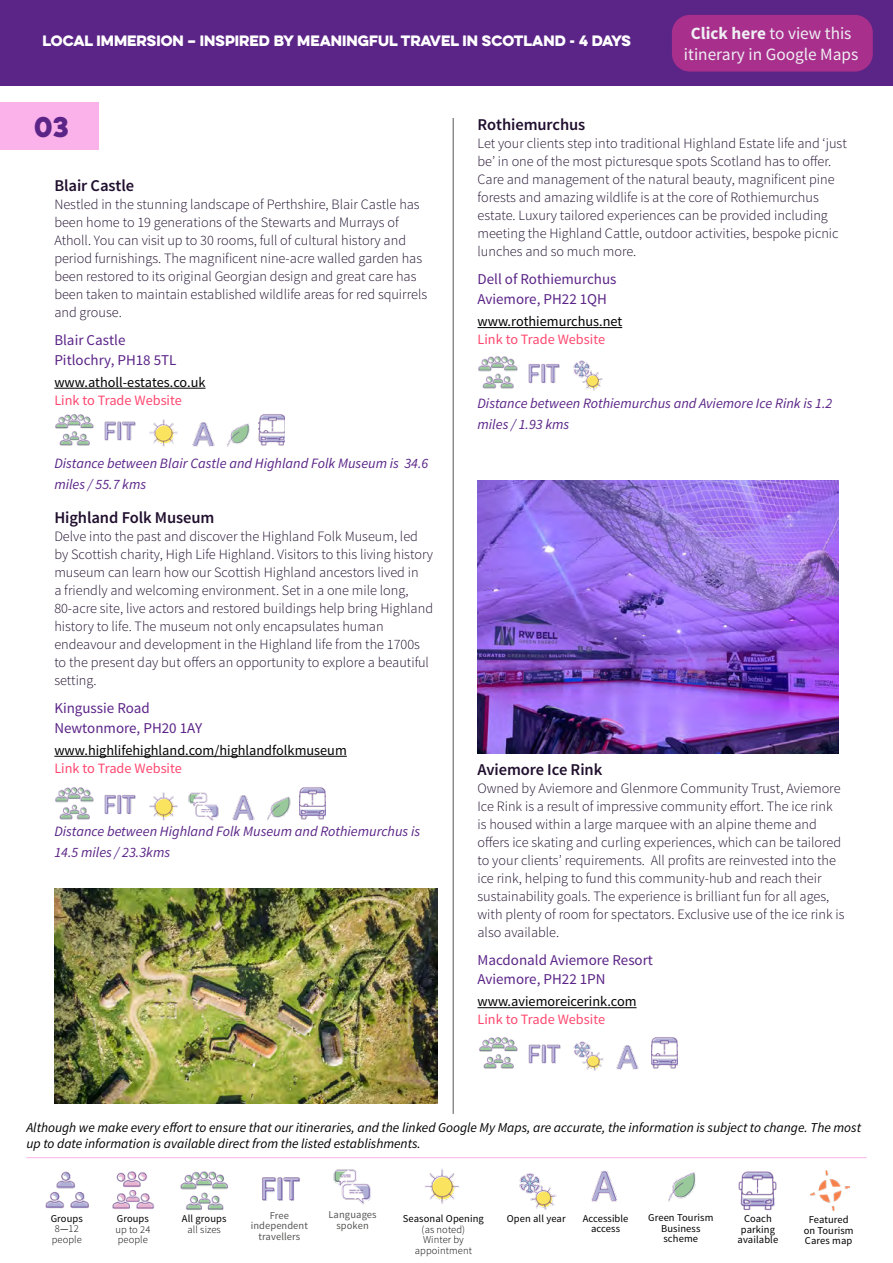
<style>
.page{position:relative;width:893px;height:1263px;background:#fff}
.page>*{position:absolute;margin:0;border:0;box-sizing:border-box;transform-origin:0 0}
.t1{font:25.5px "Eveleth Clean";color:#5b2487}
.t2{font:17.25px/20.7px "Source Sans Pro";color:#f0eff4;text-align:center}
.link_to_trade_site{font:600 16.5px "Source Sans Pro";letter-spacing:-.005em;color:#200f2e}
.name_of_attraction{font:600 16.5px "Source Sans Pro";letter-spacing:-.005em;color:#200f2e}
.Contact_information{font:15px/19.5px "Source Sans Pro";color:#5b2487}
.link_to_trade_site-2{font:15px/19.5px "Source Sans Pro";color:#5b2487}
.Body_copy{font:300 14.25px/18px "Source Sans Pro";color:#200f2e}
.link_to_trade_site-3{font:300 14.25px/18px "Source Sans Pro";color:#200f2e}
.Distance_to_next_VA{font:italic 14.25px/21px "Source Sans Pro";color:#5b2487}
.link_to_trade_site-4{font:14.25px "Source Sans Pro";color:#ff476f}
.link_to_trade_site-5{font:14.25px "Source Sans Pro";color:#000}
.link_to_trade_site-6{font:italic 14.25px/21px "Source Sans Pro";color:#5b2487}
.link_to_customer_site{font:14.25px "Source Sans Pro";color:#000}
.t3{font:italic 13.5px/16.5px "Source Sans Pro";color:#000}
.name_of_attraction-2{font:13.5px "Eveleth Clean";color:#fff}
.t4{font:10.5px/10.5px "Source Sans Pro";letter-spacing:.01em;color:#000;text-align:center}
.t5{font:300 10.5px/10.5px "Source Sans Pro";letter-spacing:.01em;color:#000;text-align:center}
.t6{font:10.5px/10.5px "Source Sans Pro";letter-spacing:.01em;color:#575756;text-align:center}
.s1{font-weight:700}
.s2{font-weight:400}
</style>
<div class="page">
<img style="left:45px;top:1171px;width:44px;height:38px">
<img style="left:112px;top:1171px;width:43px;height:38px">
<img style="left:180px;top:1171px;width:48px;height:39px">
<img style="left:333px;top:1169px;width:38px;height:36px">
<img style="left:591px;top:1171px;width:26px;height:31px">
<img style="left:668px;top:1172px;width:28px;height:30px">
<hr style="left:26px;top:1157px;width:840px;height:1px;background:#fbb1ea">
<img style="left:738px;top:1171px;width:39px;height:39px">
<img style="left:262px;top:1177px;width:38px;height:24px">
<img style="left:519px;top:1173px;width:38px;height:37px">
<img style="left:424px;top:1168px;width:36px;height:36px">
<img style="left:810px;top:1171px;width:40px;height:39px">
<hr style="left:453px;top:118px;width:1px;height:996px;background:#575756">
<div style="left:0;top:0;width:893px;height:85px;background:#5b2487"></div>
<div style="left:0;top:102px;width:99px;height:48px;background:#fbb1ea"></div>
<hr style="left:54px;top:388px;width:151px;height:1px;background:#000">
<hr style="left:54px;top:756px;width:293px;height:1px;background:#000">
<img style="left:55px;top:414px;width:39px;height:32px">
<img style="left:104px;top:421px;width:32px;height:20px">
<img style="left:149px;top:419px;width:29px;height:28px">
<img style="left:192px;top:422px;width:23px;height:25px">
<img style="left:227px;top:423px;width:23px;height:24px">
<img style="left:259px;top:414px;width:26px;height:32px">
<img style="left:55px;top:787px;width:39px;height:33px">
<img style="left:104px;top:795px;width:32px;height:20px">
<img style="left:149px;top:792px;width:29px;height:29px">
<img style="left:189px;top:792px;width:30px;height:29px">
<img style="left:232px;top:795px;width:23px;height:26px">
<img style="left:267px;top:796px;width:24px;height:25px">
<img style="left:299px;top:787px;width:26px;height:33px">
<hr style="left:477px;top:327px;width:145px;height:1px;background:#000">
<hr style="left:477px;top:1007px;width:160px;height:1px;background:#000">
<img style="left:478px;top:356px;width:40px;height:33px">
<img style="left:528px;top:364px;width:32px;height:20px">
<img style="left:573px;top:360px;width:30px;height:31px">
<img style="left:479px;top:1037px;width:39px;height:32px">
<img style="left:528px;top:1044px;width:33px;height:20px">
<img style="left:573px;top:1041px;width:31px;height:30px">
<img style="left:616px;top:1045px;width:23px;height:25px">
<img style="left:651px;top:1037px;width:26px;height:32px">
<div style="left:672px;top:15px;width:201px;height:57px;background:#a8308c;border-radius:18px"></div>
<img style="left:54px;top:889px;width:384px;height:214px">
<img style="left:478px;top:480px;width:361px;height:273px">
<p class="name_of_attraction-2" style="left:43px;top:30px;width:590px">LOCAL IMMERSION – INSPIRED BY MEANINGFUL TRAVEL IN SCOTLAND - 4 DAYS</p>
<p class="t2" style="left:684px;top:24px;width:176px"><span class="s1">Click here</span> to view this itinerary in Google Maps</p>
<h1 class="t1" style="left:34px;top:107px;width:36px">03</h1>
<p class="link_to_trade_site" style="left:54px;top:175px;width:81px">Blair Castle</p>
<p class="link_to_trade_site-3" style="left:54px;top:195px;width:374px">Nestled in the stunning landscape of Perthshire, Blair Castle has been home to 19 generations of the Stewarts and Murrays of Atholl. You can visit up to 30 rooms, full of cultural history and period furnishings. The magnificent nine-acre walled garden has been restored to its original Georgian design and great care has been taken to maintain established wildlife areas for red squirrels and grouse.</p>
<p class="link_to_trade_site-2" style="left:54px;top:330px;width:124px">Blair Castle<br>Pitlochry, PH18 5TL</p>
<p class="link_to_trade_site-5" style="left:54px;top:373px;width:153px">www.atholl-estates.co.uk</p>
<p class="link_to_trade_site-4" style="left:54px;top:391px;width:129px">Link to Trade Website</p>
<p class="link_to_trade_site-6" style="left:54px;top:453px;width:376px">Distance between Blair Castle and Highland Folk Museum is 34.6 miles / 55.7 kms</p>
<p class="link_to_trade_site" style="left:54px;top:507px;width:162px">Highland Folk Museum</p>
<p class="link_to_trade_site-3" style="left:54px;top:527px;width:380px">Delve into the past and discover the Highland Folk Museum, led by Scottish charity, High Life Highland. Visitors to this living history museum can learn how our Scottish Highland ancestors lived in<br>a friendly and welcoming environment. Set in a one mile long, 80-acre site, live actors and restored buildings help bring Highland history to life. The museum not only encapsulates human endeavour and development in the Highland life from the 1700s to the present day but offers an opportunity to explore a beautiful setting.</p>
<p class="link_to_trade_site-2" style="left:54px;top:699px;width:149px">Kingussie Road<br>Newtonmore, PH20 1AY</p>
<p class="link_to_trade_site-5" style="left:54px;top:741px;width:294px">www.highlifehighland.com/highlandfolkmuseum</p>
<p class="link_to_trade_site-4" style="left:54px;top:759px;width:129px">Link to Trade Website</p>
<p class="Distance_to_next_VA" style="left:54px;top:821px;width:367px">Distance between Highland Folk Museum and Rothiemurchus is<br>14.5 miles / 23.3kms</p>
<p class="name_of_attraction" style="left:477px;top:114px;width:109px">Rothiemurchus</p>
<p class="Body_copy" style="left:477px;top:135px;width:371px">Let your clients step into traditional Highland Estate life and ‘just be’ in one of the most picturesque spots Scotland has to offer.<br>Care and management of the natural beauty, magnificent pine forests and amazing wildlife is at the core of Rothiemurchus estate. Luxury tailored experiences can be provided including meeting the Highland Cattle, outdoor activities, bespoke picnic lunches and so much more.</p>
<p class="Contact_information" style="left:477px;top:270px;width:141px">Dell of Rothiemurchus<br>Aviemore, PH22 1QH</p>
<p class="link_to_customer_site" style="left:477px;top:313px;width:146px">www.rothiemurchus.net</p>
<p class="link_to_trade_site-4" style="left:477px;top:331px;width:129px">Link to Trade Website</p>
<p class="Distance_to_next_VA" style="left:477px;top:392px;width:356px">Distance between Rothiemurchus and Aviemore Ice Rink is 1.2 miles / 1.93 kms</p>
<p class="name_of_attraction" style="left:477px;top:759px;width:126px">Aviemore Ice Rink</p>
<p class="Body_copy" style="left:477px;top:779px;width:368px">Owned by Aviemore and Glenmore Community Trust, Aviemore Ice Rink is a result of impressive community effort. The ice rink is housed within a large marquee with an alpine theme and offers ice skating and curling experiences, which can be tailored to your clients’ requirements. All profits are reinvested into the ice rink, helping to fund this community-hub and reach their sustainability goals. The experience is brilliant fun for all ages, with plenty of room for spectators. Exclusive use of the ice rink is also available.</p>
<p class="Contact_information" style="left:477px;top:950px;width:177px">Macdonald Aviemore Resort<br>Aviemore, PH22 1PN</p>
<p class="link_to_customer_site" style="left:477px;top:993px;width:161px">www.aviemoreicerink.com</p>
<p class="link_to_trade_site-4" style="left:477px;top:1011px;width:129px">Link to Trade Website</p>
<p class="t3" style="left:26px;top:1119px;width:836px">Although we make every effort to ensure that our itineraries, and the linked Google My Maps, are accurate, the information is subject to change. The most up to date information is available direct from the listed establishments.</p>
<p class="t5" style="left:51px;top:1213px;width:34px"><span class="s2">Groups<br></span>8<span class="s2">—</span>12 people</p>
<p class="t4" style="left:117px;top:1214px;width:34px">Groups</p>
<p class="t5" style="left:115px;top:1224px;width:37px;text-align:left">up to 24 people</p>
<p class="t4" style="left:182px;top:1214px;width:46px">All groups</p>
<p class="t5" style="left:188px;top:1224px;width:35px">all sizes</p>
<p class="t6" style="left:328px;top:1209px;width:50px">Languages spoken</p>
<p class="t4" style="left:583px;top:1213px;width:47px">Accessible access</p>
<p class="t4" style="left:648px;top:1213px;width:67px">Green Tourism<br>Business scheme</p>
<p class="t4" style="left:738px;top:1214px;width:42px">Coach parking available</p>
<p class="t4" style="left:804px;top:1214px;width:51px">Featured on Tourism<br>Cares map</p>
<p class="t6" style="left:251px;top:1210px;width:59px">Free independent travellers</p>
<p class="t4" style="left:507px;top:1213px;width:60px">Open all year</p>
<p class="t4" style="left:403px;top:1214px;width:82px">Seasonal Opening</p>
<p class="t5" style="left:415px;top:1224px;width:59px">(as noted)<br>Winter by appointment</p>
</div>
